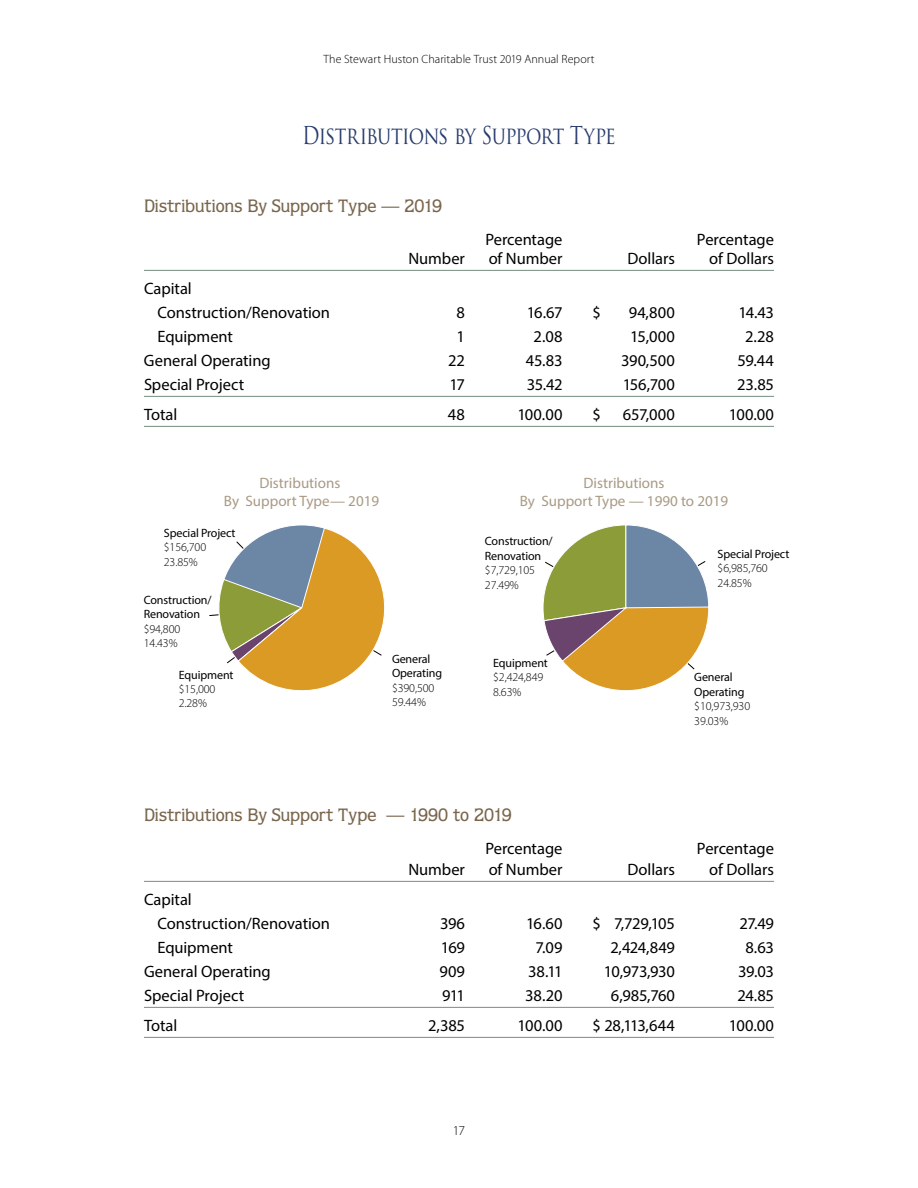
<style>
.page{position:relative;width:918px;height:1188px;background:#fff}
.page>*{position:absolute;margin:0;border:0;box-sizing:border-box;transform-origin:0 0}
.t1{font:24px "Trajan Pro";letter-spacing:-.035em;color:#283c6c;scale:.8 1}
.t2{font:500 18px "Quorum";color:#79664d}
.t3{font:16.5px/24px "Myriad Pro";letter-spacing:-.005em;color:#000}
.t4{font:15px/18.1px "Myriad Pro";color:#a99a84;text-align:center}
.t5{font:300 13.5px "Myriad Pro";color:#000}
.t6{font:300 12px/14.4px "Myriad Pro";letter-spacing:-.01em;color:#000}
.t7{font:12px/14.4px "Myriad Pro";letter-spacing:-.01em;color:#000}
</style>
<div class="page">
<hr style="left:144px;top:270px;width:630px;height:1px;background:#768f7f">
<hr style="left:144px;top:396px;width:630px;height:1px;background:#768f7f">
<hr style="left:144px;top:426px;width:630px;height:1px;background:#768f7f">
<hr style="left:144px;top:881px;width:630px;height:1px;background:#768f7f">
<hr style="left:144px;top:1007px;width:630px;height:1px;background:#768f7f">
<hr style="left:144px;top:1037px;width:630px;height:1px;background:#768f7f">
<div style="left:543px;top:525px;width:166px;height:166px;background:#da9a23;border-radius:50%"></div>
<svg style="left:543px;top:525px;width:166px;height:145px"></svg>
<svg style="left:209px;top:527px;width:176px;height:164px"></svg>
<p class="t6" style="left:323px;top:52px;width:273px">The Stewart Huston Charitable Trust 2019 Annual Report</p>
<h1 class="t1" style="left:302px;top:120px;width:393px">Distributions by Support Type</h1>
<p class="t2" style="left:144px;top:195px;width:300px">Distributions By Support Type — 2019</p>
<p class="t3" style="left:485px;top:227px;width:79px">Percentage</p>
<p class="t3" style="left:697px;top:227px;width:79px">Percentage</p>
<p class="t3" style="left:158px;top:276px;width:174px;text-indent:-13px">Capital<br>Construction/Renovation</p>
<p class="t3" style="left:408px;top:246px;width:58px">Number</p>
<p class="t3" style="left:489px;top:246px;width:75px">of Number</p>
<p class="t3" style="left:628px;top:246px;width:49px">Dollars</p>
<p class="t3" style="left:709px;top:246px;width:66px">of Dollars</p>
<p class="t3" style="left:457px;top:300px;width:10px">8</p>
<p class="t3" style="left:527px;top:300px;width:37px">16.67</p>
<p class="t3" style="left:593px;top:300px;width:10px">$</p>
<p class="t3" style="left:629px;top:300px;width:48px">94,800</p>
<p class="t3" style="left:738px;top:300px;width:37px">14.43</p>
<p class="t3" style="left:157px;top:324px;width:77px">Equipment</p>
<p class="t3" style="left:457px;top:324px;width:10px">1</p>
<p class="t3" style="left:534px;top:324px;width:30px">2.08</p>
<p class="t3" style="left:630px;top:324px;width:46px">15,000</p>
<p class="t3" style="left:745px;top:324px;width:30px">2.28</p>
<p class="t3" style="left:144px;top:348px;width:128px">General Operating</p>
<p class="t3" style="left:448px;top:348px;width:18px">22</p>
<p class="t3" style="left:526px;top:348px;width:38px">45.83</p>
<p class="t3" style="left:621px;top:348px;width:55px">390,500</p>
<p class="t3" style="left:738px;top:348px;width:38px">59.44</p>
<p class="t3" style="left:144px;top:372px;width:102px">Special Project</p>
<p class="t3" style="left:449px;top:372px;width:17px">17</p>
<p class="t3" style="left:527px;top:372px;width:37px">35.42</p>
<p class="t3" style="left:623px;top:372px;width:54px">156,700</p>
<p class="t3" style="left:737px;top:372px;width:38px">23.85</p>
<p class="t3" style="left:144px;top:402px;width:35px">Total</p>
<p class="t3" style="left:448px;top:402px;width:19px">48</p>
<p class="t3" style="left:517px;top:402px;width:47px">100.00</p>
<p class="t3" style="left:593px;top:402px;width:10px">$</p>
<p class="t3" style="left:623px;top:402px;width:54px">657,000</p>
<p class="t3" style="left:729px;top:402px;width:47px">100.00</p>
<p class="t4" style="left:224px;top:474px;width:157px">Distributions<br>By Support Type— 2019</p>
<p class="t4" style="left:520px;top:474px;width:210px">Distributions<br>By Support Type — 1990 to 2019</p>
<p class="t7" style="left:164px;top:525px;width:73px">Special Project</p>
<p class="t6" style="left:164px;top:540px;width:44px">$156,700<br>23.85%</p>
<p class="t7" style="left:144px;top:592px;width:69px">Construction/<br>Renovation</p>
<p class="t6" style="left:144px;top:622px;width:38px">$94,800<br>14.43%</p>
<p class="t7" style="left:179px;top:667px;width:56px">Equipment</p>
<p class="t6" style="left:179px;top:682px;width:38px">$15,000<br>2.28%</p>
<p class="t7" style="left:392px;top:652px;width:52px">General<br>Operating</p>
<p class="t6" style="left:392px;top:681px;width:44px">$390,500<br>59.44%</p>
<p class="t7" style="left:485px;top:534px;width:69px">Construction/<br>Renovation</p>
<p class="t6" style="left:485px;top:563px;width:52px">$7,729,105<br>27.49%</p>
<p class="t7" style="left:493px;top:655px;width:56px">Equipment</p>
<p class="t6" style="left:493px;top:670px;width:52px">$2,424,849<br>8.63%</p>
<p class="t7" style="left:718px;top:546px;width:73px">Special Project</p>
<p class="t6" style="left:718px;top:561px;width:52px">$6,985,760<br>24.85%</p>
<p class="t7" style="left:694px;top:670px;width:52px">General<br>Operating</p>
<p class="t6" style="left:694px;top:699px;width:57px">$10,973,930<br>39.03%</p>
<p class="t2" style="left:144px;top:804px;width:369px">Distributions By Support Type — 1990 to 2019</p>
<p class="t3" style="left:485px;top:836px;width:79px">Percentage</p>
<p class="t3" style="left:697px;top:836px;width:79px">Percentage</p>
<p class="t3" style="left:408px;top:857px;width:58px">Number</p>
<p class="t3" style="left:489px;top:857px;width:75px">of Number</p>
<p class="t3" style="left:628px;top:857px;width:49px">Dollars</p>
<p class="t3" style="left:709px;top:857px;width:66px">of Dollars</p>
<p class="t3" style="left:158px;top:887px;width:174px;text-indent:-13px">Capital<br>Construction/Renovation</p>
<p class="t3" style="left:440px;top:911px;width:27px">396</p>
<p class="t3" style="left:526px;top:911px;width:38px">16.60</p>
<p class="t3" style="left:593px;top:911px;width:84px">$ 7,729,105</p>
<p class="t3" style="left:739px;top:911px;width:36px">27.49</p>
<p class="t3" style="left:158px;top:935px;width:77px">Equipment</p>
<p class="t3" style="left:441px;top:935px;width:26px">169</p>
<p class="t3" style="left:535px;top:935px;width:29px">7.09</p>
<p class="t3" style="left:610px;top:935px;width:66px">2,424,849</p>
<p class="t3" style="left:745px;top:935px;width:30px">8.63</p>
<p class="t3" style="left:144px;top:959px;width:128px">General Operating</p>
<p class="t3" style="left:440px;top:959px;width:27px">909</p>
<p class="t3" style="left:528px;top:959px;width:36px">38.11</p>
<p class="t3" style="left:604px;top:959px;width:73px">10,973,930</p>
<p class="t3" style="left:738px;top:959px;width:37px">39.03</p>
<p class="t3" style="left:144px;top:983px;width:102px">Special Project</p>
<p class="t3" style="left:442px;top:983px;width:24px">911</p>
<p class="t3" style="left:525px;top:983px;width:39px">38.20</p>
<p class="t3" style="left:611px;top:983px;width:66px">6,985,760</p>
<p class="t3" style="left:737px;top:983px;width:38px">24.85</p>
<p class="t3" style="left:144px;top:1013px;width:35px">Total</p>
<p class="t3" style="left:428px;top:1013px;width:38px">2,385</p>
<p class="t3" style="left:517px;top:1013px;width:47px">100.00</p>
<p class="t3" style="left:593px;top:1013px;width:84px">$ 28,113,644</p>
<p class="t3" style="left:729px;top:1013px;width:47px">100.00</p>
<p class="t5" style="left:453px;top:1123px;width:14px">17</p>
</div>
